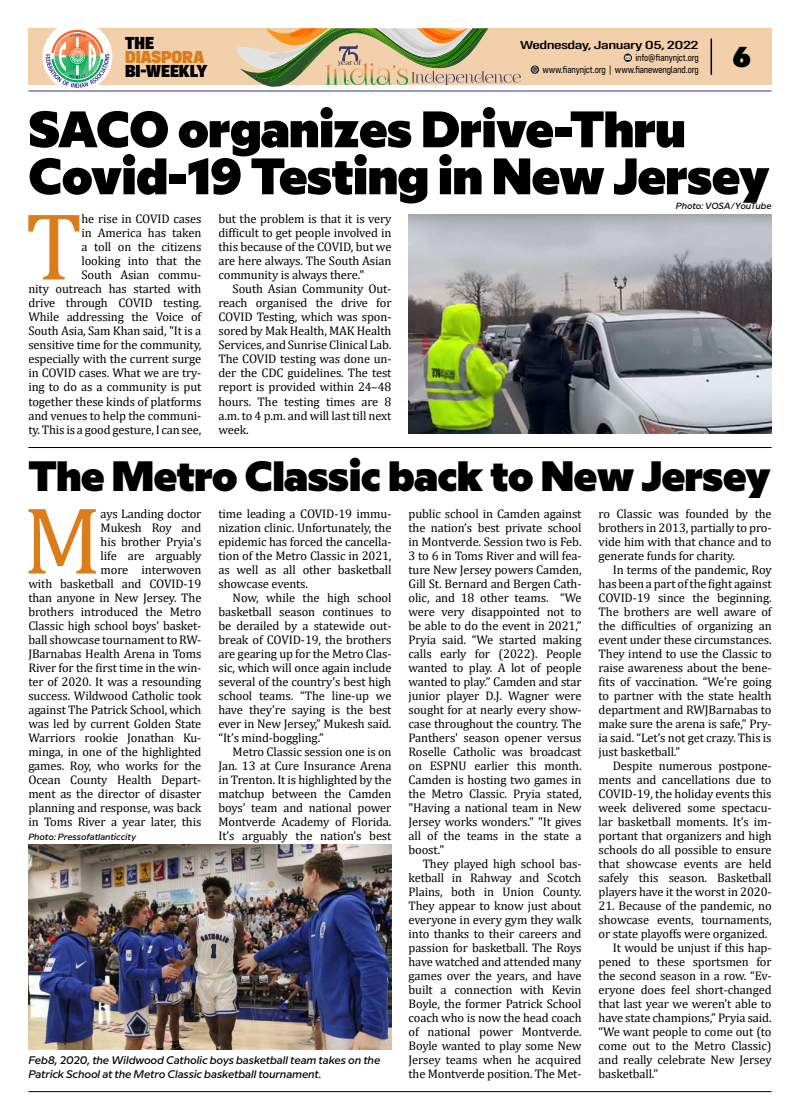
<style>
.page{position:relative;width:800px;height:1120px;background:#fff}
.page>*{position:absolute;margin:0;border:0;box-sizing:border-box;transform-origin:0 0}
.t1{font:96.5px "Cambria";color:#da7d1a}
.t2{font:900 51.2px/47px "Milliard";letter-spacing:-.01em;color:#000}
.t3{font:900 42.4px "Milliard";letter-spacing:-.01em;color:#000}
.t4{font:900 30px "Config Condensed";color:#000;scale:1.3 1}
.t5{font:900 18px "Config Condensed";letter-spacing:-.035em;color:#000;scale:1.2 1}
.t6{font:900 18px "Config Condensed";letter-spacing:-.03em;color:#da7d1a;scale:1.2 1}
.t7{font:12.5px/14px "Cambria";letter-spacing:-.01em;color:#000;text-align:justify}
.t8{font:500 12px "Config Condensed";letter-spacing:-.03em;color:#000;scale:1.5 1}
.t9{font:italic 500 11px/14px "Milliard";letter-spacing:-.015em;color:#000}
.t10{font:10px/12px "Config Condensed";letter-spacing:-.01em;color:#000;text-align:right}
.t11{font:italic 500 9px "Milliard";letter-spacing:-.01em;color:#000}
.t12{font:6.4px "Foglihten No 07";color:#000}
</style>
<div class="page">
<hr style="left:28px;top:1091px;width:743px;height:1px;background:#000">
<div style="left:28px;top:28px;width:743px;height:57px;background:#f3d0ac"></div>
<div style="left:43px;top:22px;width:69px;height:69px;background:#fff;border-radius:50%"></div>
<svg style="left:45px;top:30px;width:64px;height:58px"></svg>
<hr style="left:28px;top:91px;width:743px;height:1px;background:#31396d">
<svg style="left:623px;top:54px;width:8px;height:8px"></svg>
<svg style="left:624px;top:56px;width:6px;height:4px"></svg>
<svg style="left:237px;top:28px;width:302px;height:59px"></svg>
<hr style="left:710px;top:39px;width:1px;height:36px;background:#000">
<img style="left:408px;top:214px;width:363px;height:219px">
<img style="left:28px;top:844px;width:363px;height:205px">
<hr style="left:28px;top:447px;width:743px;height:1px;background:#000">
<h3 class="t5" style="left:125px;top:32px;width:26px">THE</h3>
<h3 class="t6" style="left:125px;top:46px;width:68px">DIASPORA</h3>
<h3 class="t5" style="left:125px;top:60px;width:70px">BI-WEEKLY</h3>
<p class="t8" style="left:520px;top:38px;width:121px">Wednesday, January 05, 2022</p>
<p class="t10" style="left:542px;top:51px;width:158px">info@fianynjct.org<br>www.fianynjct.org | www.fianewengland.org</p>
<h2 class="t2" style="left:28px;top:101px;width:742px">SACO organizes Drive-Thru<br>Covid-19 Testing in New Jersey</h2>
<h3 class="t4" style="left:732px;top:39px;width:16px">6</h3>
<p class="t12" style="left:338px;top:59px;width:25px">year of</p>
<p class="t11" style="left:675px;top:200px;width:97px">Photo: VOSA/YouTube</p>
<p class="t7" style="left:28px;top:212px;width:174px;text-align:right">he rise in COVID cases<br>in America has taken<br>a toll on the citizens<br>looking into that the<br>South Asian commu-<br>nity outreach has started with drive through COVID testing.<br>While addressing the Voice of<br>South Asia, Sam Khan said, "It is a sensitive time for the community, especially with the current surge in COVID cases. What we are try&shy;ing to do as a community is put together these kinds of platforms and venues to help the communi&shy;ty. This is a good gesture, I can see,</p>
<p class="t7" style="left:218px;top:212px;width:174px">but the problem is that it is very difficult to get people involved in this because of the COVID, but we are here always. The South Asian community is always there."</p>
<h1 class="t1" style="left:25px;top:190px;width:59px">T</h1>
<p class="t7" style="left:218px;top:282px;width:174px;text-indent:14px">South Asian Community Out&shy;reach organised the drive for COVID Testing, which was spon&shy;sored by Mak Health, MAK Health Services, and Sunrise Clinical Lab.<br>The COVID testing was done un&shy;der the CDC guidelines. The test report is provided within 24–48 hours. The testing times are 8 a.m. to 4 p.m. and will last till next week.</p>
<h3 class="t3" style="left:28px;top:443px;width:743px">The Metro Classic back to New Jersey</h3>
<h1 class="t1" style="left:23px;top:484px;width:80px">M</h1>
<p class="t7" style="left:28px;top:506px;width:174px;text-align:right">ays Landing doctor<br>Mukesh Roy and<br>his brother Pryia's<br>life are arguably<br>more interwoven<br>with basketball and COVID-19 than anyone in New Jersey. The brothers introduced the Metro<br>Classic high school boys’ basket&shy;ball showcase tournament to RW-<br>JBarnabas Health Arena in Toms<br>River for the first time in the win&shy;ter of 2020. It was a resounding success. Wildwood Catholic took against The Patrick School, which was led by current Golden State<br>Warriors rookie Jonathan Ku&shy;minga, in one of the highlighted games. Roy, who works for the<br>Ocean County Health Depart&shy;ment as the director of disaster planning and response, was back in Toms River a year later, this</p>
<p class="t7" style="left:218px;top:506px;width:174px">time leading a COVID-19 immu&shy;nization clinic. Unfortunately, the epidemic has forced the cancella&shy;tion of the Metro Classic in 2021, as well as all other basketball showcase events.</p>
<p class="t7" style="left:218px;top:590px;width:174px;text-indent:14px">Now, while the high school basketball season continues to be derailed by a statewide out&shy;break of COVID-19, the brothers are gearing up for the Metro Clas&shy;sic, which will once again include several of the country's best high school teams. “The line-up we have they’re saying is the best ever in New Jersey,” Mukesh said. “It’s mind-boggling.”</p>
<p class="t7" style="left:218px;top:744px;width:174px;text-indent:14px">Metro Classic session one is on Jan. 13 at Cure Insurance Arena in Trenton. It is highlighted by the matchup between the Camden boys’ team and national power Montverde Academy of Florida.<br>It’s arguably the nation’s best</p>
<p class="t11" style="left:28px;top:830px;width:109px">Photo: Pressofatlanticcity</p>
<p class="t9" style="left:28px;top:1052px;width:353px">Feb8, 2020, the Wildwood Catholic boys basketball team takes on the<br>Patrick School at the Metro Classic basketball tournament.</p>
<p class="t7" style="left:408px;top:506px;width:174px">public school in Camden against the nation’s best private school in Montverde. Session two is Feb.<br>3 to 6 in Toms River and will fea&shy;ture New Jersey powers Camden, Gill St. Bernard and Bergen Cath&shy;olic, and 18 other teams. “We were very disappointed not to be able to do the event in 2021,” Pryia said. “We started making calls early for (2022). People wanted to play. A lot of people wanted to play.” Camden and star junior player D.J. Wagner were sought for at nearly every show&shy;case throughout the country. The Panthers' season opener versus Roselle Catholic was broadcast on ESPNU earlier this month.<br>Camden is hosting two games in the Metro Classic. Pryia stated, "Having a national team in New Jersey works wonders." "It gives all of the teams in the state a boost."</p>
<p class="t7" style="left:408px;top:856px;width:174px;text-indent:14px">They played high school bas&shy;ketball in Rahway and Scotch Plains, both in Union County.<br>They appear to know just about everyone in every gym they walk into thanks to their careers and passion for basketball. The Roys have watched and attended many games over the years, and have built a connection with Kevin Boyle, the former Patrick School coach who is now the head coach of national power Montverde.<br>Boyle wanted to play some New Jersey teams when he acquired the Montverde position. The Met-</p>
<p class="t7" style="left:598px;top:506px;width:174px">ro Classic was founded by the brothers in 2013, partially to pro&shy;vide him with that chance and to generate funds for charity.</p>
<p class="t7" style="left:598px;top:562px;width:174px;text-indent:14px">In terms of the pandemic, Roy has been a part of the fight against COVID-19 since the beginning.<br>The brothers are well aware of the difficulties of organizing an event under these circumstances.<br>They intend to use the Classic to raise awareness about the bene&shy;fits of vaccination. “We’re going to partner with the state health department and RWJBarnabas to make sure the arena is safe,” Pry&shy;ia said. “Let’s not get crazy. This is just basketball.”</p>
<p class="t7" style="left:598px;top:758px;width:174px;text-indent:14px">Despite numerous postpone&shy;ments and cancellations due to COVID-19, the holiday events this week delivered some spectacu&shy;lar basketball moments. It's im&shy;portant that organizers and high schools do all possible to ensure that showcase events are held safely this season. Basketball players have it the worst in 2020-</p>
<p class="t7" style="left:598px;top:898px;width:174px">21. Because of the pandemic, no</p>
<p class="t7" style="left:598px;top:912px;width:174px">showcase events, tournaments,</p>
<p class="t7" style="left:598px;top:926px;width:170px">or state playoffs were organized.</p>
<p class="t7" style="left:612px;top:940px;width:160px">It would be unjust if this hap-</p>
<p class="t7" style="left:598px;top:954px;width:174px">pened to these sportsmen for</p>
<p class="t7" style="left:598px;top:968px;width:174px">the second season in a row. “Ev-</p>
<p class="t7" style="left:598px;top:982px;width:174px">eryone does feel short-changed</p>
<p class="t7" style="left:598px;top:996px;width:174px">that last year we weren’t able to</p>
<p class="t7" style="left:598px;top:1010px;width:174px">have state champions,” Pryia said.</p>
<p class="t7" style="left:598px;top:1024px;width:174px">“We want people to come out (to</p>
<p class="t7" style="left:598px;top:1038px;width:174px">come out to the Metro Classic)</p>
<p class="t7" style="left:598px;top:1052px;width:174px">and really celebrate New Jersey</p>
<p class="t7" style="left:598px;top:1066px;width:61px">basketball.”</p>
</div>
